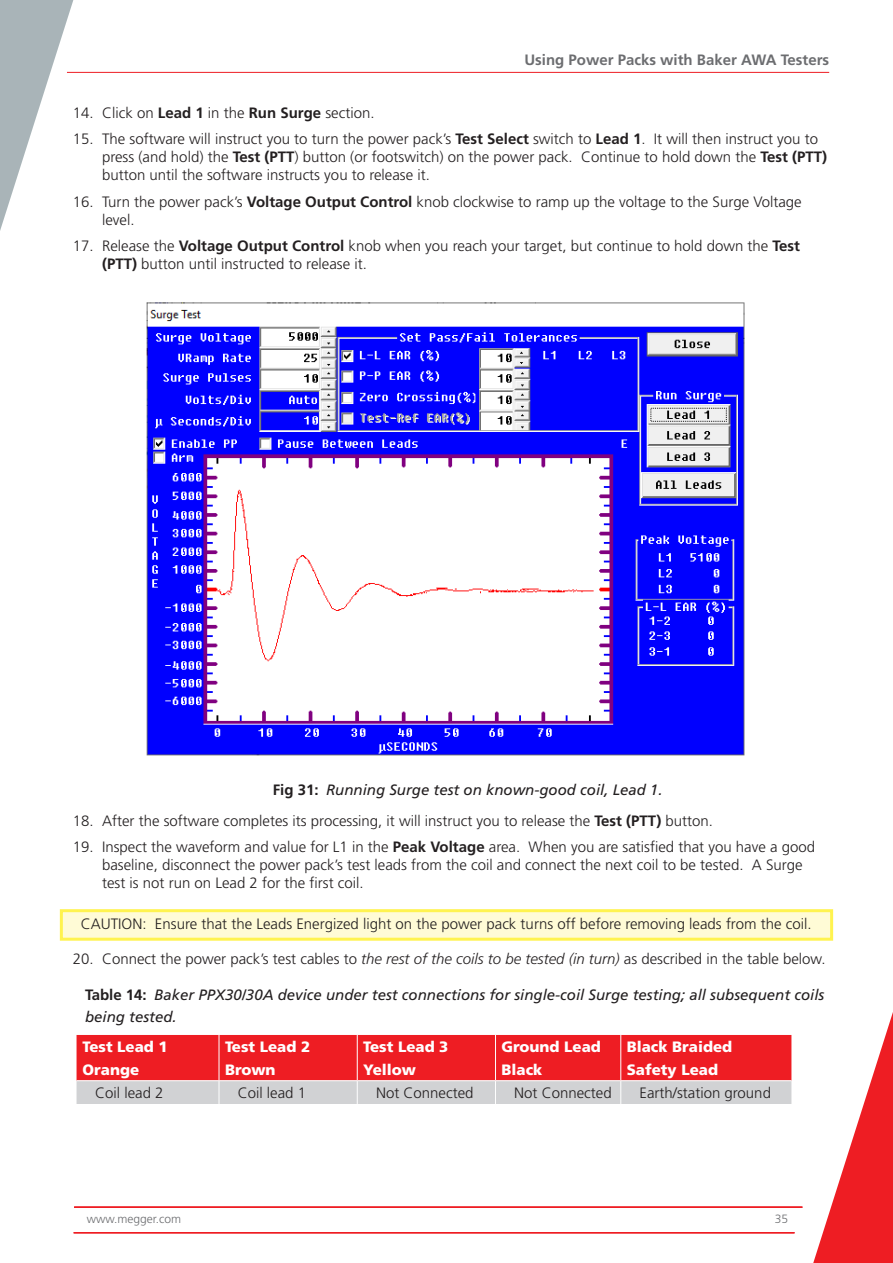
<style>
.page{position:relative;width:893px;height:1263px;background:#fff}
.page>*{position:absolute;margin:0;border:0;box-sizing:border-box;transform-origin:0 0}
.Caution{font:300 15px/18px "Frutiger LT Pro";color:#231f20}
.t1{font:italic 15px/22.5px "Frutiger LT Pro";color:#231f20}
.Table_Header{font:900 15px/22.5px "Frutiger LT Pro";color:#fff}
.Body{font:300 15px "Frutiger LT Pro";color:#231f20}
.t2{font:700 15px "Frutiger LT Pro";color:#6c6d70}
.t3{font:300 12px "Frutiger LT Pro";color:#6c6d70}
.s1{font-weight:700}
.s2{font-weight:700;font-style:normal}
.s3{font-style:italic}
</style>
<div class="page">
<div style="left:60px;top:909px;width:773px;height:32px;background:#fffbd6;border:3px solid #fff34f"></div>
<img style="left:146px;top:302px;width:599px;height:454px">
<svg style="left:77px;top:1035px;width:714px;height:69px;background:#e45c60"></svg>
<svg style="left:0;top:0;width:81px;height:231px"></svg>
<svg style="left:813px;top:1012px;width:80px;height:251px"></svg>
<hr style="left:67px;top:72px;width:762px;height:1px;background:#ee1d23">
<hr style="left:74px;top:1207px;width:728px;height:1px;background:#ee1d23">
<hr style="left:74px;top:1232px;width:721px;height:1px;background:#ee1d23">
<p class="t2" style="left:524px;top:50px;width:306px">Using Power Packs with Baker AWA Testers</p>
<p class="Caution" style="left:73px;top:103px;width:303px">14. Click on <span class="s1">Lead 1</span> in the <span class="s1">Run Surge</span> section.</p>
<p class="Caution" style="left:102px;top:130px;width:727px;text-indent:-29px">15. The software will instruct you to turn the power pack’s <span class="s1">Test Select</span> switch to <span class="s1">Lead 1</span>. It will then instruct you to press (and hold) the <span class="s1">Test (PTT</span>) button (or footswitch) on the power pack. Continue to hold down the <span class="s1">Test (PTT) </span>button until the software instructs you to release it.</p>
<p class="Caution" style="left:102px;top:192px;width:701px;text-indent:-29px">16. Turn the power pack’s <span class="s1">Voltage Output Control</span> knob clockwise to ramp up the voltage to the Surge Voltage level.</p>
<p class="Caution" style="left:102px;top:237px;width:699px;text-indent:-29px">17. Release the <span class="s1">Voltage Output Control</span> knob when you reach your target, but continue to hold down the <span class="s1">Test (PTT)</span> button until instructed to release it.</p>
<p class="t1" style="left:273px;top:779px;width:392px"><span class="s2">Fig 31:</span> Running Surge test on known-good coil, Lead 1.</p>
<p class="Caution" style="left:73px;top:812px;width:642px">18. After the software completes its processing, it will instruct you to release the <span class="s1">Test (PTT)</span> button.</p>
<p class="Caution" style="left:102px;top:838px;width:714px;text-indent:-29px">19. Inspect the waveform and value for L1 in the <span class="s1">Peak Voltage</span> area. When you are satisfied that you have a good baseline, disconnect the power pack’s test leads from the coil and connect the next coil to be tested. A Surge test is not run on Lead 2 for the first coil.</p>
<p class="Caution" style="left:81px;top:914px;width:732px">CAUTION: Ensure that the Leads Energized light on the power pack turns off before removing leads from the coil.</p>
<p class="Caution" style="left:73px;top:950px;width:754px">20. Connect the power pack’s test cables to <span class="s3">the rest of the coils to be tested (in turn)</span> as described in the table below.</p>
<p class="t1" style="left:85px;top:983px;width:741px"><span class="s2">Table 14:</span> Baker PPX30/30A device under test connections for single-coil Surge testing; all subsequent coils being tested.</p>
<p class="Table_Header" style="left:83px;top:1036px;width:87px">Test Lead 1</p>
<p class="Table_Header" style="left:83px;top:1058px;width:58px">Orange</p>
<p class="Table_Header" style="left:225px;top:1036px;width:87px">Test Lead 2</p>
<p class="Table_Header" style="left:225px;top:1058px;width:52px">Brown</p>
<p class="Table_Header" style="left:363px;top:1036px;width:87px">Test Lead 3</p>
<p class="Table_Header" style="left:363px;top:1058px;width:54px">Yellow</p>
<p class="Table_Header" style="left:501px;top:1036px;width:101px">Ground Lead</p>
<p class="Table_Header" style="left:501px;top:1058px;width:42px">Black</p>
<p class="Table_Header" style="left:627px;top:1036px;width:107px">Black Braided<br>Safety Lead</p>
<p class="Body" style="left:95px;top:1084px;width:70px">Coil lead 2</p>
<p class="Body" style="left:238px;top:1084px;width:70px">Coil lead 1</p>
<p class="Body" style="left:376px;top:1084px;width:99px">Not Connected</p>
<p class="Body" style="left:514px;top:1084px;width:99px">Not Connected</p>
<p class="Body" style="left:640px;top:1084px;width:133px">Earth/station ground</p>
<p class="t3" style="left:87px;top:1212px;width:96px">www.megger.com</p>
<p class="t3" style="left:775px;top:1212px;width:15px">35</p>
</div>
